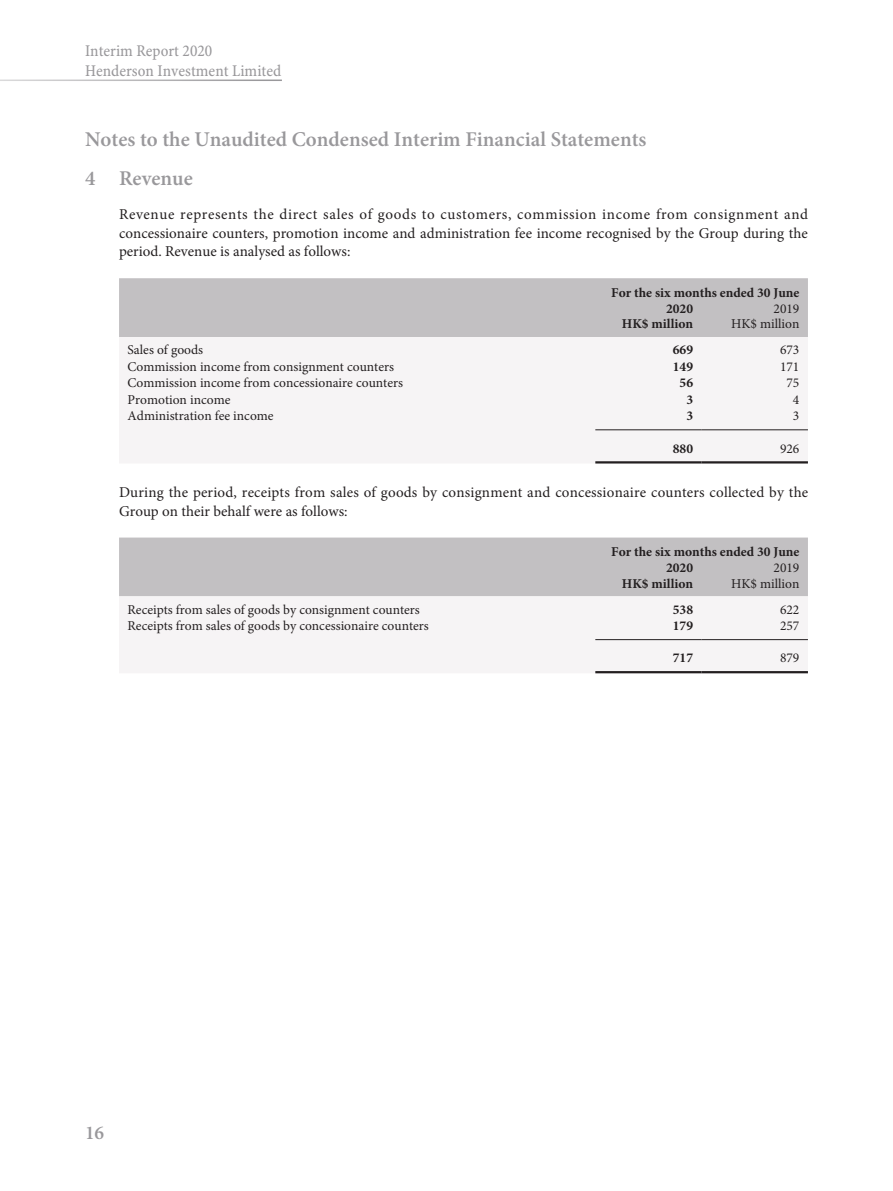
<style>
.page{position:relative;width:893px;height:1191px;background:#fff}
.page>*{position:absolute;margin:0;border:0;box-sizing:border-box;transform-origin:0 0}
.t1{font:600 21px "Minion Pro";color:#99989b}
.t2{font:600 19.5px "Minion Pro";color:#99989b}
.t3{font:16.5px/19.5px "Minion Pro Cn Capt";color:#99989b}
.t4{font:15px/18.8px "Minion Pro";letter-spacing:.015em;color:#231f20;text-align:justify}
.t5{font:13.5px "Minion Pro";color:#231f20}
.t6{font:700 13.5px/15.8px "Minion Pro";color:#231f20}
</style>
<div class="page">
<div style="left:119px;top:278px;width:689px;height:59px;background:#c2c0c2"></div>
<div style="left:119px;top:337px;width:689px;height:126px;background:#f6f4f5"></div>
<hr style="left:595px;top:429px;width:107px;height:1px;background:#231f20">
<hr style="left:702px;top:429px;width:106px;height:1px;background:#231f20">
<hr style="left:595px;top:461px;width:107px;height:2px;background:#231f20">
<hr style="left:702px;top:461px;width:106px;height:2px;background:#231f20">
<div style="left:119px;top:537px;width:689px;height:59px;background:#c2c0c2"></div>
<div style="left:119px;top:596px;width:689px;height:77px;background:#f6f4f5"></div>
<hr style="left:595px;top:639px;width:107px;height:1px;background:#231f20">
<hr style="left:702px;top:639px;width:106px;height:1px;background:#231f20">
<hr style="left:595px;top:671px;width:107px;height:2px;background:#231f20">
<hr style="left:702px;top:671px;width:106px;height:2px;background:#231f20">
<hr style="left:0;top:80px;width:282px;height:1px;background:#99989b">
<p class="t3" style="left:85px;top:42px;width:198px">Interim Report 2020<br>Henderson Investment Limited</p>
<h1 class="t1" style="left:85px;top:125px;width:563px">Notes to the Unaudited Condensed Interim Financial Statements</h1>
<h1 class="t1" style="left:85px;top:164px;width:109px">4 Revenue</h1>
<p class="t4" style="left:119px;top:205px;width:690px">Revenue represents the direct sales of goods to customers, commission income from consignment and concessionaire counters, promotion income and administration fee income recognised by the Group during the period. Revenue is analysed as follows:</p>
<p class="t6" style="left:666px;top:285px;width:135px;text-indent:-55px">For the six months ended 30 June<br>2020</p>
<p class="t5" style="left:773px;top:299px;width:27px">2019</p>
<p class="t6" style="left:622px;top:316px;width:73px">HK$ million</p>
<p class="t5" style="left:731px;top:315px;width:70px">HK$ million</p>
<p class="t5" style="left:128px;top:341px;width:77px">Sales of goods</p>
<p class="t6" style="left:673px;top:342px;width:22px">669</p>
<p class="t5" style="left:780px;top:341px;width:21px">673</p>
<p class="t5" style="left:128px;top:357px;width:268px">Commission income from consignment counters</p>
<p class="t6" style="left:673px;top:358px;width:22px">149</p>
<p class="t5" style="left:780px;top:357px;width:21px">171</p>
<p class="t5" style="left:128px;top:374px;width:277px">Commission income from concessionaire counters</p>
<p class="t6" style="left:680px;top:375px;width:15px">56</p>
<p class="t5" style="left:786px;top:374px;width:14px">75</p>
<p class="t5" style="left:128px;top:390px;width:104px">Promotion income</p>
<p class="t6" style="left:686px;top:391px;width:8px">3</p>
<p class="t5" style="left:793px;top:390px;width:8px">4</p>
<p class="t5" style="left:128px;top:407px;width:148px">Administration fee income</p>
<p class="t6" style="left:686px;top:408px;width:8px">3</p>
<p class="t5" style="left:793px;top:407px;width:8px">3</p>
<p class="t6" style="left:673px;top:440px;width:22px">880</p>
<p class="t5" style="left:780px;top:439px;width:21px">926</p>
<p class="t4" style="left:119px;top:483px;width:691px">During the period, receipts from sales of goods by consignment and concessionaire counters collected by the<br>Group on their behalf were as follows:</p>
<p class="t6" style="left:666px;top:544px;width:135px;text-indent:-55px">For the six months ended 30 June<br>2020</p>
<p class="t5" style="left:773px;top:558px;width:27px">2019</p>
<p class="t6" style="left:622px;top:575px;width:73px">HK$ million</p>
<p class="t5" style="left:731px;top:574px;width:70px">HK$ million</p>
<p class="t5" style="left:128px;top:600px;width:294px">Receipts from sales of goods by consignment counters</p>
<p class="t6" style="left:673px;top:601px;width:22px">538</p>
<p class="t5" style="left:780px;top:600px;width:21px">622</p>
<p class="t5" style="left:128px;top:617px;width:303px">Receipts from sales of goods by concessionaire counters</p>
<p class="t6" style="left:673px;top:618px;width:22px">179</p>
<p class="t5" style="left:780px;top:617px;width:21px">257</p>
<p class="t6" style="left:673px;top:650px;width:22px">717</p>
<p class="t5" style="left:780px;top:649px;width:21px">879</p>
<h2 class="t2" style="left:85px;top:1119px;width:21px">16</h2>
</div>
